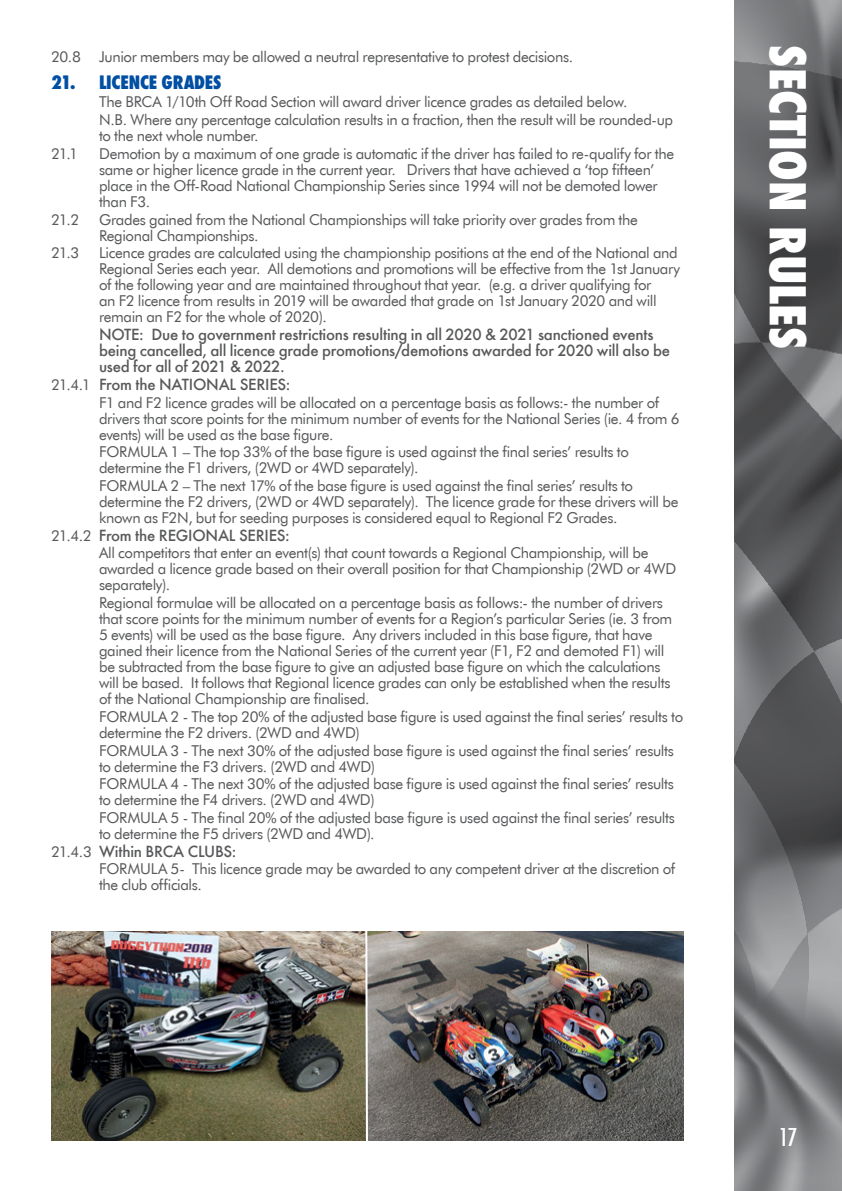
<style>
.page{position:relative;width:842px;height:1191px;background:#fff}
.page>*{position:absolute;margin:0;border:0;box-sizing:border-box;transform-origin:0 0}
.t1{font:800 condensed 48px "Futura";color:#fff}
.t2{font:500 condensed 24px "Futura";color:#fff}
.t3{font:800 condensed 18px "Futura";letter-spacing:-.015em;color:#004fa3}
.t4{font:15px/16px "Futura BT";letter-spacing:-.02em;color:#58595b}
.t5{font:500 15px/16px "Futura";letter-spacing:-.015em;color:#58595b}
.s1{font-family:"Futura BT";font-weight:400}
</style>
<div class="page">
<svg style="left:734px;top:0;width:108px;height:1191px;background:#67686a"></svg>
<img style="left:51px;top:931px;width:632px;height:209px">
<svg style="left:364px;top:931px;width:5px;height:210px"></svg>
<p class="t4" style="left:51px;top:49px;width:524px">20.8 Junior members may be allowed a neutral representative to protest decisions.</p>
<p class="t3" style="left:51px;top:70px;width:172px">21. LICENCE GRADES</p>
<p class="t4" style="left:99px;top:93px;width:576px;line-height:17.6px">The BRCA 1/10th Off Road Section will award driver licence grades as detailed below.<br>N.B. Where any percentage calculation results in a fraction, then the result will be rounded-up</p>
<p class="t4" style="left:99px;top:128px;width:161px">to the next whole number.</p>
<p class="t4" style="left:51px;top:145px;width:29px">21.1</p>
<p class="t4" style="left:99px;top:145px;width:577px">Demotion by a maximum of one grade is automatic if the driver has failed to re-qualify for the same or higher licence grade in the current year. Drivers that have achieved a ‘top fifteen’ place in the Off-Road National Championship Series since 1994 will not be demoted lower than F3.</p>
<p class="t4" style="left:51px;top:211px;width:30px">21.2</p>
<p class="t4" style="left:99px;top:211px;width:540px">Grades gained from the National Championships will take priority over grades from the<br>Regional Championships.</p>
<p class="t4" style="left:51px;top:245px;width:30px">21.3</p>
<p class="t4" style="left:99px;top:245px;width:582px">Licence grades are calculated using the championship positions at the end of the National and Regional Series each year. All demotions and promotions will be effective from the 1st January of the following year and are maintained throughout that year. (e.g. a driver qualifying for<br>an F2 licence from results in 2019 will be awarded that grade on 1st January 2020 and will remain an F2 for the whole of 2020).</p>
<p class="t5" style="left:99px;top:326px;width:573px">NOTE: Due to government restrictions resulting in all 2020 &amp; 2021 sanctioned events being cancelled, all licence grade promotions/demotions awarded for 2020 will also be used for all of 2021 &amp; 2022.</p>
<p class="t5" style="left:51px;top:376px;width:241px"><span class="s1">21.4.1</span> From the NATIONAL SERIES:</p>
<p class="t4" style="left:99px;top:394px;width:582px">F1 and F2 licence grades will be allocated on a percentage basis as follows:- the number of drivers that score points for the minimum number of events for the National Series (ie. 4 from 6 events) will be used as the base figure.</p>
<p class="t4" style="left:99px;top:444px;width:531px">FORMULA 1 – The top 33% of the base figure is used against the final series’ results to determine the F1 drivers, (2WD or 4WD separately).</p>
<p class="t4" style="left:99px;top:477px;width:581px">FORMULA 2 – The next 17% of the base figure is used against the final series’ results to determine the F2 drivers, (2WD or 4WD separately). The licence grade for these drivers will be known as F2N, but for seeding purposes is considered equal to Regional F2 Grades.</p>
<p class="t5" style="left:51px;top:527px;width:240px"><span class="s1">21.4.2</span> From the REGIONAL SERIES:</p>
<p class="t4" style="left:99px;top:545px;width:579px">All competitors that enter an event(s) that count towards a Regional Championship, will be awarded a licence grade based on their overall position for that Championship (2WD or 4WD separately).</p>
<p class="t4" style="left:99px;top:594px;width:575px">Regional formulae will be allocated on a percentage basis as follows:- the number of drivers that score points for the minimum number of events for a Region’s particular Series (ie. 3 from 5 events) will be used as the base figure. Any drivers included in this base figure, that have gained their licence from the National Series of the current year (F1, F2 and demoted F1) will be subtracted from the base figure to give an adjusted base figure on which the calculations will be based. It follows that Regional licence grades can only be established when the results of the National Championship are finalised.</p>
<p class="t4" style="left:99px;top:708px;width:586px">FORMULA 2 - The top 20% of the adjusted base figure is used against the final series’ results to determine the F2 drivers. (2WD and 4WD)</p>
<p class="t4" style="left:99px;top:742px;width:576px">FORMULA 3 - The next 30% of the adjusted base figure is used against the final series’ results to determine the F3 drivers. (2WD and 4WD)</p>
<p class="t4" style="left:99px;top:776px;width:576px">FORMULA 4 - The next 30% of the adjusted base figure is used against the final series’ results to determine the F4 drivers. (2WD and 4WD)</p>
<p class="t4" style="left:99px;top:809px;width:577px">FORMULA 5 - The final 20% of the adjusted base figure is used against the final series’ results to determine the F5 drivers (2WD and 4WD).</p>
<p class="t5" style="left:51px;top:843px;width:187px"><span class="s1">21.4.3</span> Within BRCA CLUBS:</p>
<p class="t4" style="left:99px;top:861px;width:578px">FORMULA 5- This licence grade may be awarded to any competent driver at the discretion of the club officials.</p>
<h1 class="t1" style="left:820px;top:45px;width:305px;rotate:90deg">SECTION RULES</h1>
<h2 class="t2" style="left:779px;top:1121px;width:20px">17</h2>
</div>
